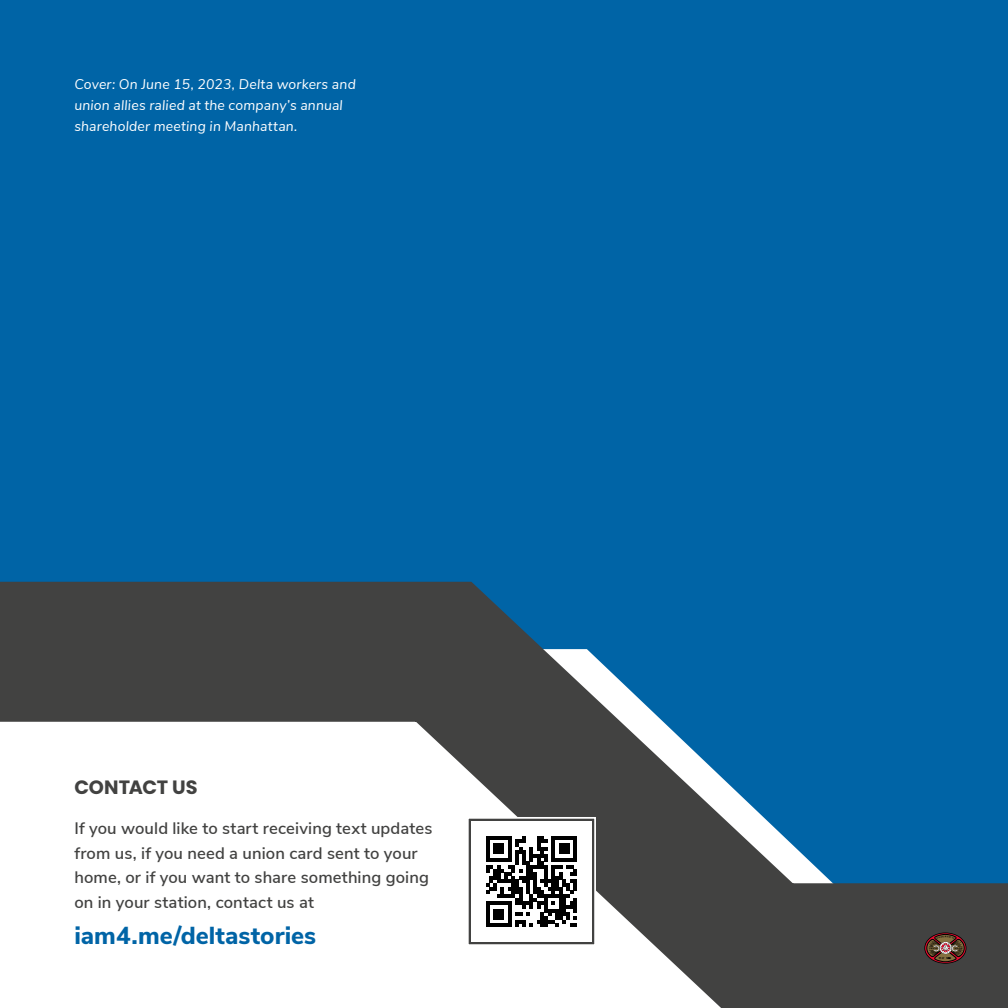
<style>
.page{position:relative;width:1008px;height:1008px;background:#0064a6}
.page>*{position:absolute;margin:0;border:0;box-sizing:border-box;transform-origin:0 0}
.t1{font:800 24.5px "Nunito Sans";color:#0064a6}
.t2{font:700 19.25px "Poppins";letter-spacing:-.005em;color:#424241}
.t3{font:600 16.62px/24.5px "Nunito Sans";letter-spacing:.01em;color:#424241}
.t4{font:italic 14px/21px "Nunito Sans";letter-spacing:.015em;color:#fff}
</style>
<div class="page">
<svg style="left:0;top:581px;width:1008px;height:427px"></svg>
<svg style="left:925px;top:933px;width:41px;height:31px"></svg>
<div style="left:468px;top:818px;width:127px;height:127px;background:#424241"></div>
<div style="left:471px;top:821px;width:121px;height:121px;background:#fff"></div>
<svg style="left:486px;top:836px;width:91px;height:91px"></svg>
<div style="left:467px;top:817px;width:129px;height:129px;border:2px solid #fff"></div>
<p class="t4" style="left:74px;top:72px;width:283px">Cover: On June 15, 2023, Delta workers and union allies ralied at the company’s annual shareholder meeting in Manhattan.</p>
<p class="t2" style="left:74px;top:776px;width:125px">CONTACT US</p>
<p class="t3" style="left:74px;top:815px;width:359px">If you would like to start receiving text updates from us, if you need a union card sent to your home, or if you want to share something going on in your station, contact us at</p>
<h1 class="t1" style="left:74px;top:917px;width:243px">iam4.me/deltastories</h1>
</div>
